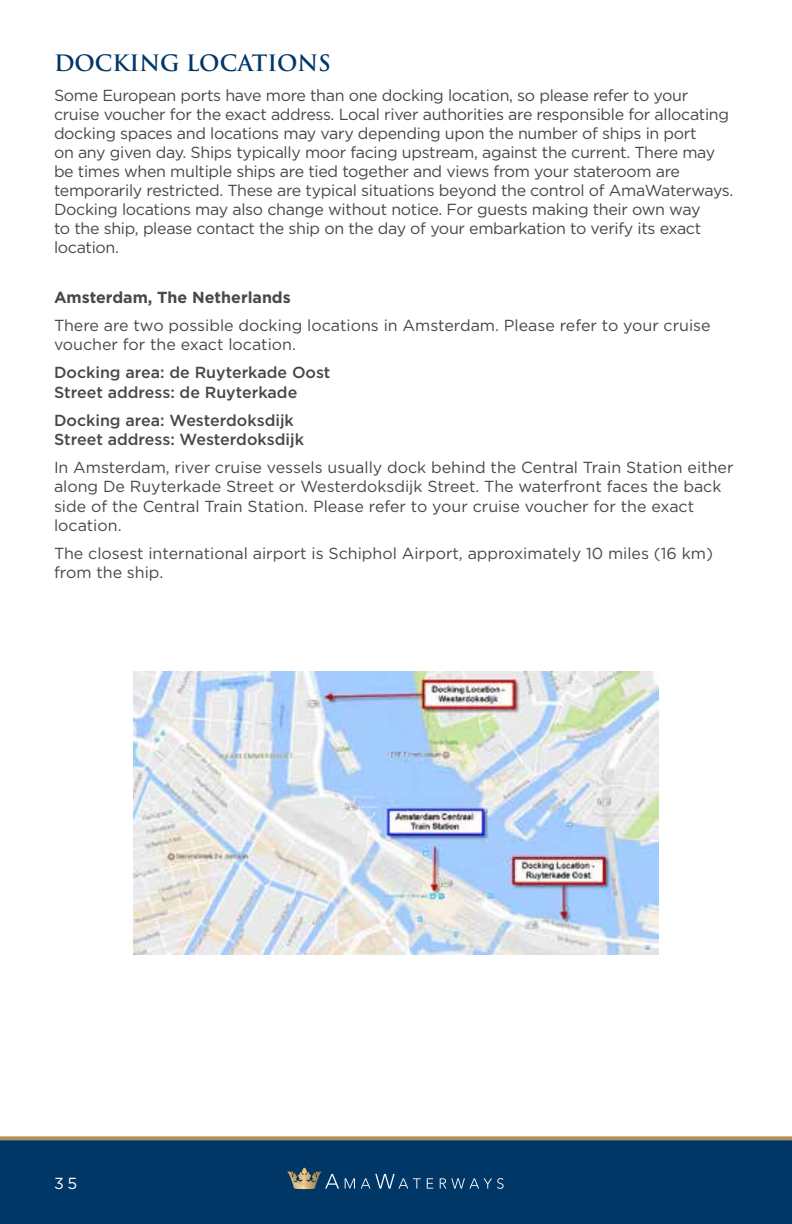
<style>
.page{position:relative;width:792px;height:1224px;background:#fff}
.page>*{position:absolute;margin:0;border:0;box-sizing:border-box;transform-origin:0 0}
.t1{font:700 22px "Trajan Pro";color:#003768}
.t2{font:16px/19px "Gotham";letter-spacing:-.02em;color:#48484a}
.t3{font:16px/19.2px "Gotham";color:#48484a}
.t4{font:500 16px/19.2px "Gotham";color:#48484a}
.t5{font:700 16px "Gotham";color:#48484a}
.t6{font:16px "Gotham";color:#fff}
</style>
<div class="page">
<div style="left:0;top:1138px;width:792px;height:86px;background:#003767"></div>
<svg style="left:345px;top:1178px;width:10px;height:11px"></svg>
<svg style="left:361px;top:1174px;width:60px;height:15px"></svg>
<svg style="left:427px;top:1178px;width:6px;height:11px"></svg>
<svg style="left:440px;top:1178px;width:64px;height:11px"></svg>
<svg style="left:287px;top:1168px;width:52px;height:21px"></svg>
<svg style="left:0;top:1136px;width:792px;height:4px;background:#b79864"></svg>
<img style="left:134px;top:671px;width:524px;height:283px">
<h1 class="t1" style="left:54px;top:49px;width:279px">DOCKING LOCATIONS</h1>
<p class="t2" style="left:54px;top:86px;width:681px">Some European ports have more than one docking location, so please refer to your cruise voucher for the exact address. Local river authorities are responsible for allocating docking spaces and locations may vary depending upon the number of ships in port<br>on any given day. Ships typically moor facing upstream, against the current. There may be times when multiple ships are tied together and views from your stateroom are temporarily restricted. These are typical situations beyond the control of AmaWaterways.<br>Docking locations may also change without notice. For guests making their own way<br>to the ship, please contact the ship on the day of your embarkation to verify its exact location.</p>
<p class="t5" style="left:54px;top:287px;width:238px">Amsterdam, The Netherlands</p>
<p class="t3" style="left:54px;top:315px;width:658px">There are two possible docking locations in Amsterdam. Please refer to your cruise voucher for the exact location.</p>
<p class="t4" style="left:54px;top:363px;width:278px">Docking area: de Ruyterkade Oost<br>Street address: de Ruyterkade</p>
<p class="t4" style="left:54px;top:410px;width:252px">Docking area: Westerdoksdijk<br>Street address: Westerdoksdijk</p>
<p class="t3" style="left:54px;top:458px;width:681px">In Amsterdam, river cruise vessels usually dock behind the Central Train Station either along De Ruyterkade Street or Westerdoksdijk Street. The waterfront faces the back side of the Central Train Station. Please refer to your cruise voucher for the exact location.</p>
<p class="t3" style="left:54px;top:543px;width:660px">The closest international airport is Schiphol Airport, approximately 10 miles (16 km) from the ship.</p>
<p class="t6" style="left:54px;top:1173px;width:25px">35</p>
</div>
